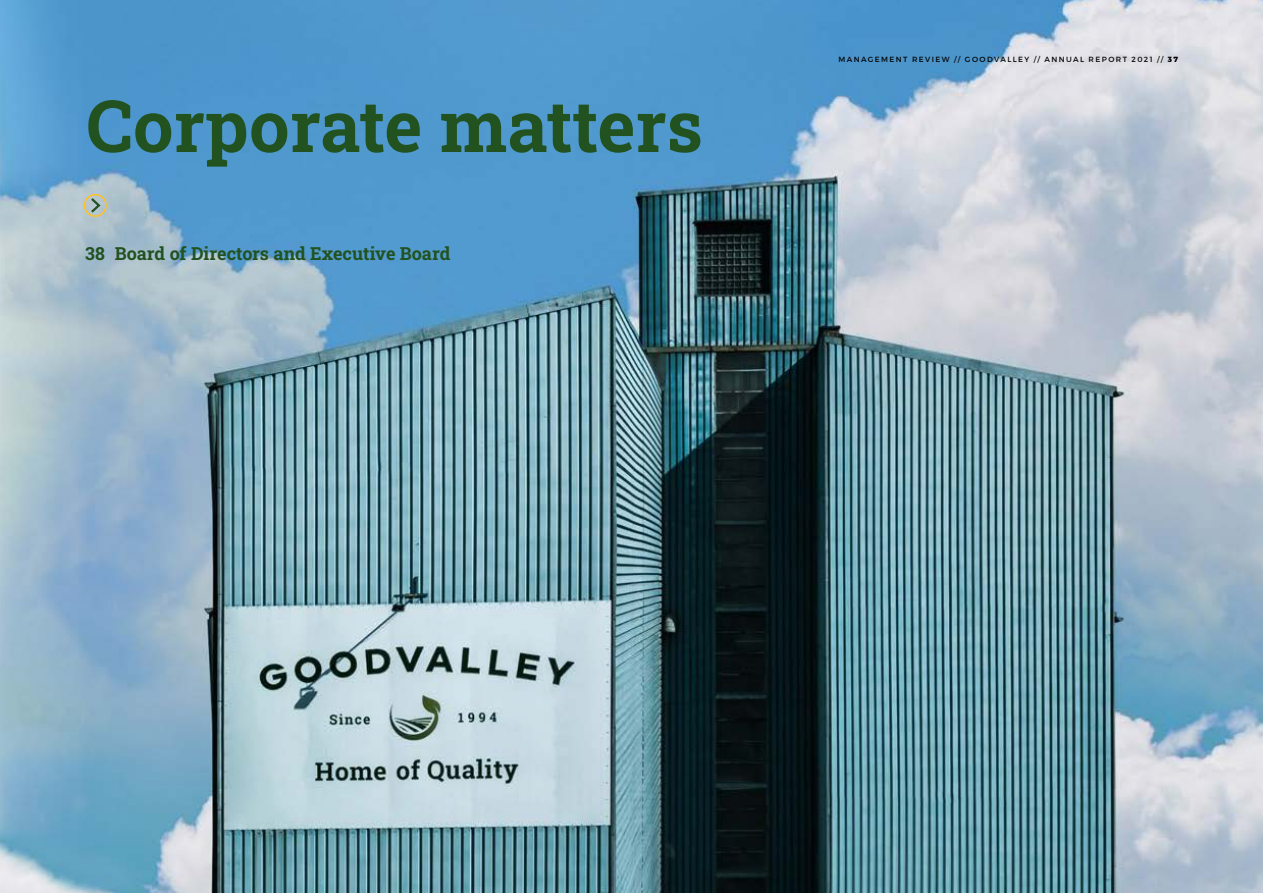
<style>
.page{position:relative;width:1263px;height:893px;background:#fff}
.page>*{position:absolute;margin:0;border:0;box-sizing:border-box;transform-origin:0 0}
.t1{font:700 72px "Roboto Slab";color:#215220}
.t2{font:700 18px "Roboto Slab";letter-spacing:-.005em;color:#215220}
.t3{font:7.5px "Montserrat";letter-spacing:.185em;color:#000}
.s1{font-weight:800}
</style>
<div class="page">
<img style="left:0;top:0;width:1263px;height:893px">
<div style="left:84px;top:194px;width:23px;height:23px;border:2px solid #ffc222;border-radius:50%"></div>
<svg style="left:89px;top:196px;width:13px;height:19px"></svg>
<h1 class="t1" style="left:87px;top:77px;width:618px">Corporate matters</h1>
<h2 class="t2" style="left:85px;top:241px;width:367px">38 Board of Directors and Executive Board</h2>
<p class="t3" style="left:838px;top:55px;width:341px">MANAGEMENT REVIEW // GOODVALLEY // ANNUAL REPORT 2021 // <span class="s1">37</span></p>
</div>
